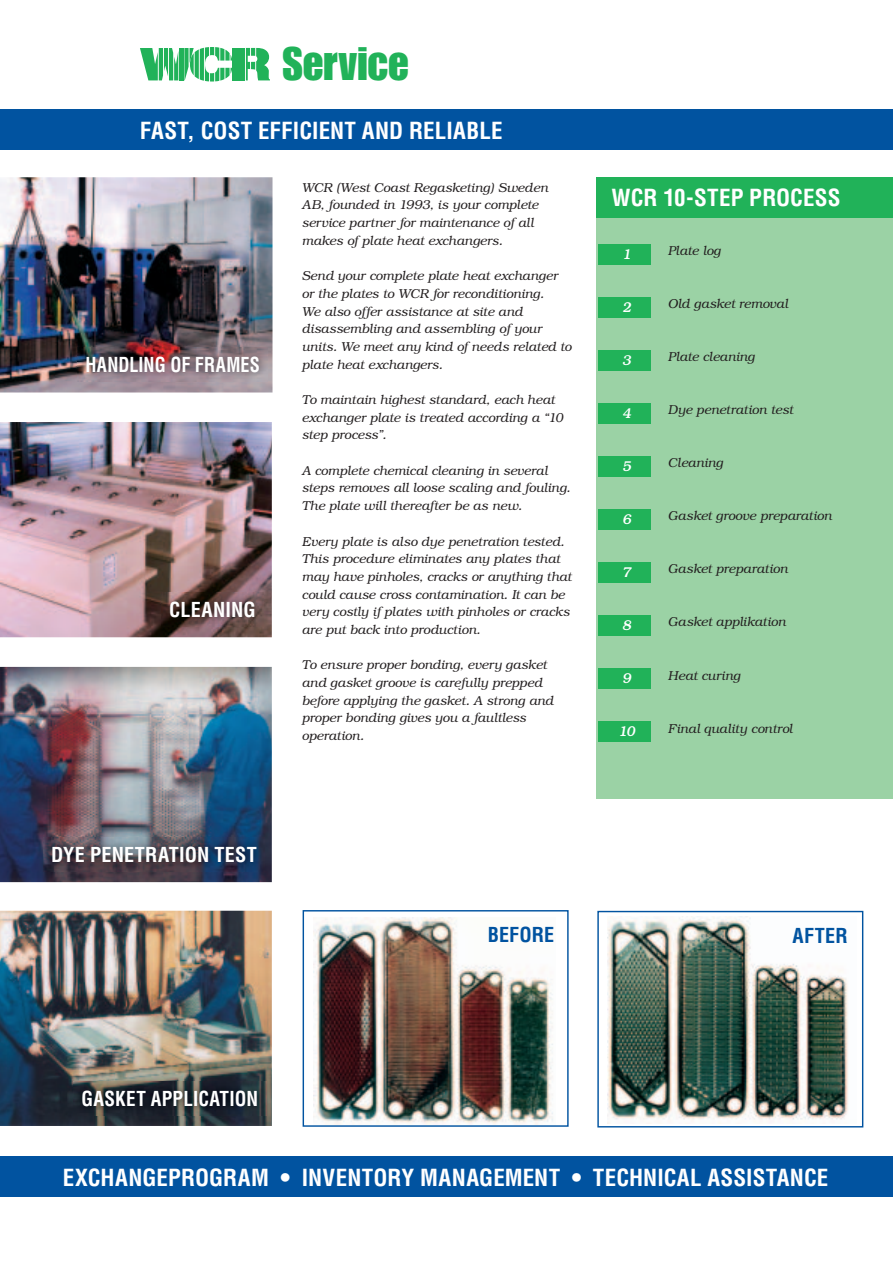
<style>
.page{position:relative;width:893px;height:1263px;background:#fff}
.page>*{position:absolute;margin:0;border:0;box-sizing:border-box;transform-origin:0 0}
.t1{font:46.05px "Impact";color:#21b259}
.t2{font:700 condensed 22.95px "Helvetica";color:#fff}
.t3{font:700 condensed 20.1px "Helvetica";letter-spacing:.01em;color:#fff}
.t4{font:700 condensed 20.1px "Helvetica";letter-spacing:.01em;color:#fff;scale:.95 1}
.t5{font:700 condensed 20.1px "Helvetica";letter-spacing:.01em;color:#fff;scale:.9 1}
.t6{font:700 condensed 20.1px "Helvetica";letter-spacing:.005em;color:#0153a0}
.t7{font:italic 500 14.4px "Bookman";color:#fff}
.t8{font:italic 300 12.9px/17.7px "Bookman";color:#231f20}
</style>
<div class="page">
<svg style="left:302px;top:910px;width:562px;height:218px"></svg>
<div style="left:596px;top:207px;width:297px;height:592px;background:#9bd2a5"></div>
<div style="left:0;top:110px;width:893px;height:40px;background:#0153a0"></div>
<div style="left:0;top:1156px;width:893px;height:41px;background:#0153a0"></div>
<img style="left:0;top:667px;width:272px;height:215px">
<img style="left:0;top:911px;width:272px;height:215px">
<img style="left:0;top:177px;width:272px;height:215px">
<img style="left:0;top:422px;width:272px;height:215px">
<hr style="left:241px;top:48px;width:4px;height:32px;background:#21b259">
<hr style="left:236px;top:48px;width:4px;height:32px;background:#21b259">
<svg style="left:246px;top:48px;width:24px;height:32px"></svg>
<hr style="left:232px;top:48px;width:3px;height:32px;background:#21b259">
<hr style="left:179px;top:48px;width:4px;height:32px;background:#21b259">
<svg style="left:184px;top:47px;width:48px;height:35px"></svg>
<svg style="left:140px;top:48px;width:38px;height:32px"></svg>
<img style="left:77px;top:347px;width:191px;height:34px">
<img style="left:161px;top:593px;width:103px;height:33px">
<img style="left:43px;top:837px;width:222px;height:34px">
<img style="left:73px;top:1081px;width:194px;height:34px">
<div style="left:598px;top:244px;width:53px;height:21px;background:#21b259"></div>
<div style="left:598px;top:297px;width:53px;height:21px;background:#21b259"></div>
<div style="left:598px;top:350px;width:53px;height:21px;background:#21b259"></div>
<div style="left:598px;top:403px;width:53px;height:21px;background:#21b259"></div>
<div style="left:598px;top:456px;width:53px;height:21px;background:#21b259"></div>
<div style="left:598px;top:509px;width:53px;height:21px;background:#21b259"></div>
<div style="left:598px;top:562px;width:53px;height:21px;background:#21b259"></div>
<div style="left:598px;top:615px;width:53px;height:21px;background:#21b259"></div>
<div style="left:598px;top:668px;width:53px;height:21px;background:#21b259"></div>
<div style="left:598px;top:721px;width:53px;height:21px;background:#21b259"></div>
<div style="left:596px;top:177px;width:297px;height:41px;background:#21b259"></div>
<img style="left:314px;top:918px;width:242px;height:206px">
<img style="left:608px;top:917px;width:248px;height:206px">
<h1 class="t1" style="left:282px;top:47px;width:127px">Service</h1>
<h2 class="t2" style="left:140px;top:122px;width:364px">FAST, COST EFFICIENT AND RELIABLE</h2>
<h3 class="t5" style="left:85px;top:357px;width:195px">HANDLING OF FRAMES</h3>
<h3 class="t3" style="left:169px;top:602px;width:88px">CLEANING</h3>
<p class="t8" style="left:302px;top:180px;width:248px">WCR (West Coast Regasketing) Sweden AB, founded in 1993, is your complete service partner for maintenance of all makes of plate heat exchangers.</p>
<p class="t8" style="left:302px;top:268px;width:271px">Send your complete plate heat exchanger or the plates to WCR for reconditioning.<br>We also offer assistance at site and disassembling and assembling of your units. We meet any kind of needs related to plate heat exchangers.</p>
<p class="t8" style="left:302px;top:392px;width:263px">To maintain highest standard, each heat exchanger plate is treated according a “10 step process”.</p>
<p class="t8" style="left:302px;top:463px;width:270px">A complete chemical cleaning in several steps removes all loose scaling and fouling.<br>The plate will thereafter be as new.</p>
<p class="t8" style="left:302px;top:533px;width:271px">Every plate is also dye penetration tested.<br>This procedure eliminates any plates that may have pinholes, cracks or anything that could cause cross contamination. It can be very costly if plates with pinholes or cracks are put back into production.</p>
<p class="t8" style="left:302px;top:657px;width:253px">To ensure proper bonding, every gasket and gasket groove is carefully prepped before applying the gasket. A strong and proper bonding gives you a faultless operation.</p>
<h2 class="t2" style="left:612px;top:189px;width:231px">WCR 10-STEP PROCESS</h2>
<p class="t7" style="left:623px;top:249px;width:10px">1</p>
<p class="t8" style="left:668px;top:243px;width:54px">Plate log</p>
<p class="t7" style="left:623px;top:302px;width:10px">2</p>
<p class="t8" style="left:668px;top:296px;width:122px">Old gasket removal</p>
<p class="t7" style="left:623px;top:355px;width:10px">3</p>
<p class="t8" style="left:668px;top:349px;width:88px">Plate cleaning</p>
<p class="t7" style="left:623px;top:408px;width:10px">4</p>
<p class="t8" style="left:668px;top:402px;width:127px">Dye penetration test</p>
<p class="t7" style="left:623px;top:461px;width:10px">5</p>
<p class="t8" style="left:668px;top:455px;width:57px">Cleaning</p>
<p class="t7" style="left:623px;top:514px;width:10px">6</p>
<p class="t8" style="left:668px;top:508px;width:165px">Gasket groove preparation</p>
<p class="t7" style="left:623px;top:567px;width:10px">7</p>
<p class="t8" style="left:668px;top:561px;width:121px">Gasket preparation</p>
<p class="t7" style="left:623px;top:620px;width:10px">8</p>
<p class="t8" style="left:668px;top:614px;width:119px">Gasket applikation</p>
<p class="t7" style="left:623px;top:673px;width:10px">9</p>
<p class="t8" style="left:668px;top:667px;width:74px">Heat curing</p>
<p class="t7" style="left:619px;top:726px;width:18px">10</p>
<p class="t8" style="left:668px;top:720px;width:126px">Final quality control</p>
<h3 class="t3" style="left:51px;top:847px;width:207px">DYE PENETRATION TEST</h3>
<h3 class="t4" style="left:82px;top:1091px;width:187px">GASKET APPLICATION</h3>
<h3 class="t6" style="left:488px;top:927px;width:68px">BEFORE</h3>
<h3 class="t6" style="left:792px;top:927px;width:57px">AFTER</h3>
<h2 class="t2" style="left:63px;top:1169px;width:767px">EXCHANGEPROGRAM • INVENTORY MANAGEMENT • TECHNICAL ASSISTANCE</h2>
</div>
